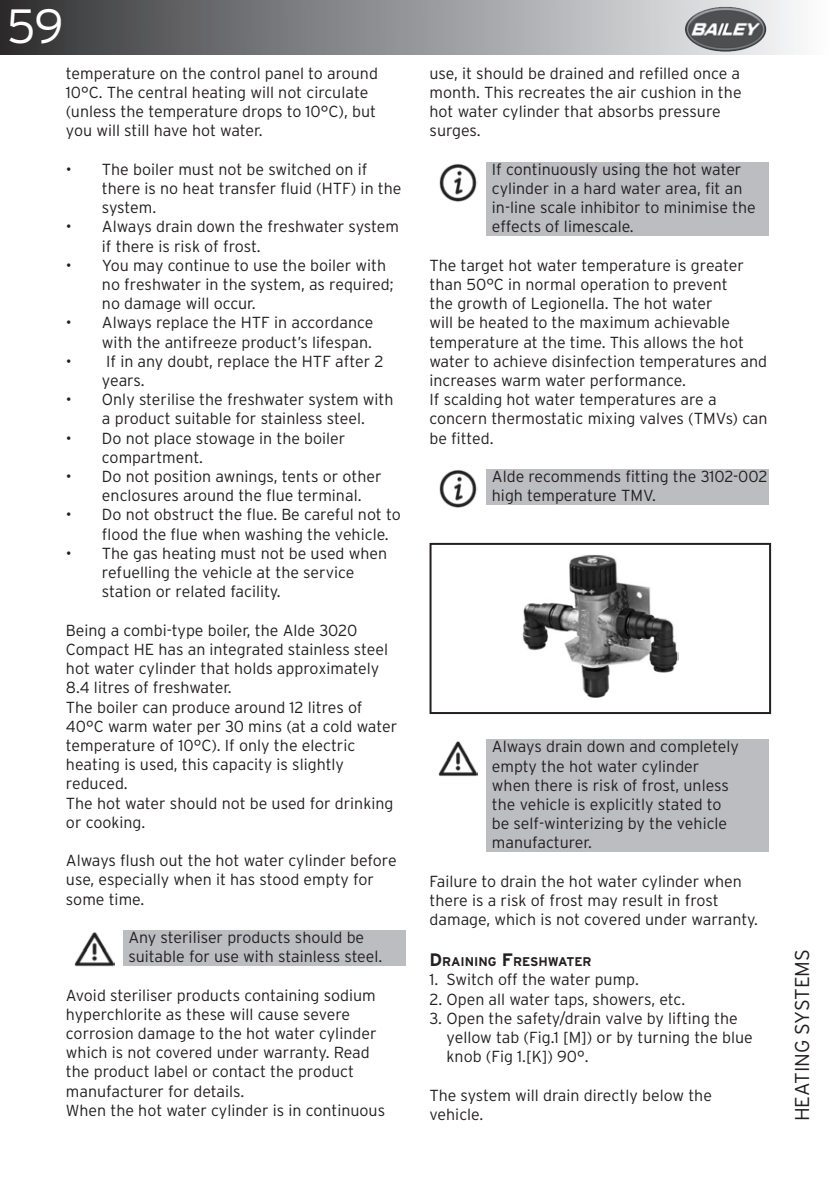
<style>
.page{position:relative;width:838px;height:1189px;background:#fff}
.page>*{position:absolute;margin:0;border:0;box-sizing:border-box;transform-origin:0 0}
.t1{font:300 48px "Interstate";color:#fff}
.TITLES{font:300 20px "Interstate";color:#231f20}
.Body_Text{font:300 16px/19.2px "Interstate";color:#231f20}
.Sub_Headings{font:700 12.6px "Interstate";color:#231f20}
.s1{font-size:18px}
</style>
<div class="page">
<div style="left:0;top:0;width:837px;height:55px;background:linear-gradient(to right,#323235,#fdfeff)"></div>
<img style="left:683px;top:4px;width:86px;height:48px">
<div style="left:66px;top:930px;width:339px;height:35px;background:#bcbdc0"></div>
<div style="left:429px;top:162px;width:340px;height:74px;background:#bcbdc0"></div>
<div style="left:429px;top:469px;width:340px;height:35px;background:#bcbdc0"></div>
<div style="left:429px;top:739px;width:340px;height:112px;background:#bcbdc0"></div>
<img style="left:522px;top:555px;width:156px;height:142px">
<div style="left:429px;top:543px;width:342px;height:171px;border:2px solid #231f20"></div>
<div style="left:46px;top:929px;width:77px;height:39px;background:#fff"></div>
<img style="left:74px;top:932px;width:40px;height:35px">
<div style="left:417px;top:158px;width:69px;height:79px;background:#fff"></div>
<img style="left:439px;top:164px;width:39px;height:38px">
<div style="left:417px;top:468px;width:69px;height:40px;background:#fff"></div>
<img style="left:439px;top:470px;width:39px;height:38px">
<div style="left:417px;top:738px;width:69px;height:115px;background:#fff"></div>
<img style="left:438px;top:741px;width:40px;height:35px">
<h1 class="t1" style="left:7px;top:-3px;width:59px">59</h1>
<p class="Body_Text" style="left:66px;top:63px;width:313px">temperature on the control panel to around 10°C. The central heating will not circulate (unless the temperature drops to 10°C), but you will still have hot water.</p>
<p class="Body_Text" style="left:102px;top:159px;width:301px;text-indent:-36px">• The boiler must not be switched on if there is no heat transfer fluid (HTF) in the system.</p>
<p class="Body_Text" style="left:102px;top:217px;width:299px;text-indent:-36px">• Always drain down the freshwater system if there is risk of frost.</p>
<p class="Body_Text" style="left:102px;top:255px;width:293px;text-indent:-36px">• You may continue to use the boiler with no freshwater in the system, as required; no damage will occur.</p>
<p class="Body_Text" style="left:66px;top:313px;width:309px;text-align:right">• Always replace the HTF in accordance with the antifreeze product’s lifespan.</p>
<p class="Body_Text" style="left:102px;top:351px;width:283px;text-indent:-36px">• If in any doubt, replace the HTF after 2 years.</p>
<p class="Body_Text" style="left:66px;top:390px;width:329px;text-align:center">• Only sterilise the freshwater system with a product suitable for stainless steel.</p>
<p class="Body_Text" style="left:102px;top:428px;width:245px;text-indent:-36px">• Do not place stowage in the boiler compartment.</p>
<p class="Body_Text" style="left:102px;top:467px;width:281px;text-indent:-36px">• Do not position awnings, tents or other enclosures around the flue terminal.</p>
<p class="Body_Text" style="left:102px;top:505px;width:300px;text-indent:-36px">• Do not obstruct the flue. Be careful not to flood the flue when washing the vehicle.</p>
<p class="Body_Text" style="left:102px;top:543px;width:287px;text-indent:-36px">• The gas heating must not be used when refuelling the vehicle at the service station or related facility.</p>
<p class="Body_Text" style="left:66px;top:620px;width:324px">Being a combi-type boiler, the Alde 3020<br>Compact HE has an integrated stainless steel hot water cylinder that holds approximately 8.4 litres of freshwater.</p>
<p class="Body_Text" style="left:66px;top:697px;width:333px">The boiler can produce around 12 litres of 40°C warm water per 30 mins (at a cold water temperature of 10°C). If only the electric heating is used, this capacity is slightly reduced.</p>
<p class="Body_Text" style="left:66px;top:793px;width:329px">The hot water should not be used for drinking or cooking.</p>
<p class="Body_Text" style="left:66px;top:851px;width:332px">Always flush out the hot water cylinder before use, especially when it has stood empty for some time.</p>
<p class="Body_Text" style="left:128px;top:927px;width:256px">Any steriliser products should be suitable for use with stainless steel.</p>
<p class="Body_Text" style="left:66px;top:985px;width:312px">Avoid steriliser products containing sodium hyperchlorite as these will cause severe corrosion damage to the hot water cylinder which is not covered under warranty. Read the product label or contact the product manufacturer for details.</p>
<p class="Body_Text" style="left:66px;top:1100px;width:321px">When the hot water cylinder is in continuous</p>
<p class="Body_Text" style="left:429px;top:63px;width:314px">use, it should be drained and refilled once a month. This recreates the air cushion in the hot water cylinder that absorbs pressure surges.</p>
<p class="Body_Text" style="left:492px;top:159px;width:265px">If continuously using the hot water cylinder in a hard water area, fit an in-line scale inhibitor to minimise the effects of limescale.</p>
<p class="Body_Text" style="left:429px;top:255px;width:339px">The target hot water temperature is greater than 50°C in normal operation to prevent<br>the growth of Legionella. The hot water<br>will be heated to the maximum achievable temperature at the time. This allows the hot water to achieve disinfection temperatures and increases warm water performance.</p>
<p class="Body_Text" style="left:429px;top:390px;width:340px">If scalding hot water temperatures are a concern thermostatic mixing valves (TMVs) can be fitted.</p>
<p class="Body_Text" style="left:492px;top:467px;width:277px">Alde recommends fitting the 3102-002 high temperature TMV.</p>
<p class="Body_Text" style="left:492px;top:737px;width:248px">Always drain down and completely empty the hot water cylinder when there is risk of frost, unless the vehicle is explicitly stated to be self-winterizing by the vehicle manufacturer.</p>
<p class="Body_Text" style="left:429px;top:871px;width:330px">Failure to drain the hot water cylinder when there is a risk of frost may result in frost damage, which is not covered under warranty.</p>
<p class="Sub_Headings" style="left:429px;top:954px;width:22px"><span class="s1">D</span>RAINING</p>
<p class="Sub_Headings" style="left:502px;top:954px;width:21px"><span class="s1">F</span>RESHWATER</p>
<p class="Body_Text" style="left:429px;top:970px;width:211px">1. Switch off the water pump.</p>
<p class="Body_Text" style="left:429px;top:989px;width:257px">2. Open all water taps, showers, etc.</p>
<p class="Body_Text" style="left:446px;top:1008px;width:308px;text-indent:-17px">3. Open the safety/drain valve by lifting the yellow tab (Fig.1 [M]) or by turning the blue knob (Fig 1.[K]) 90°.</p>
<p class="Body_Text" style="left:429px;top:1085px;width:284px">The system will drain directly below the vehicle.</p>
<p class="TITLES" style="left:790px;top:1121px;width:174px;rotate:-90deg">HEATING SYSTEMS</p>
</div>
